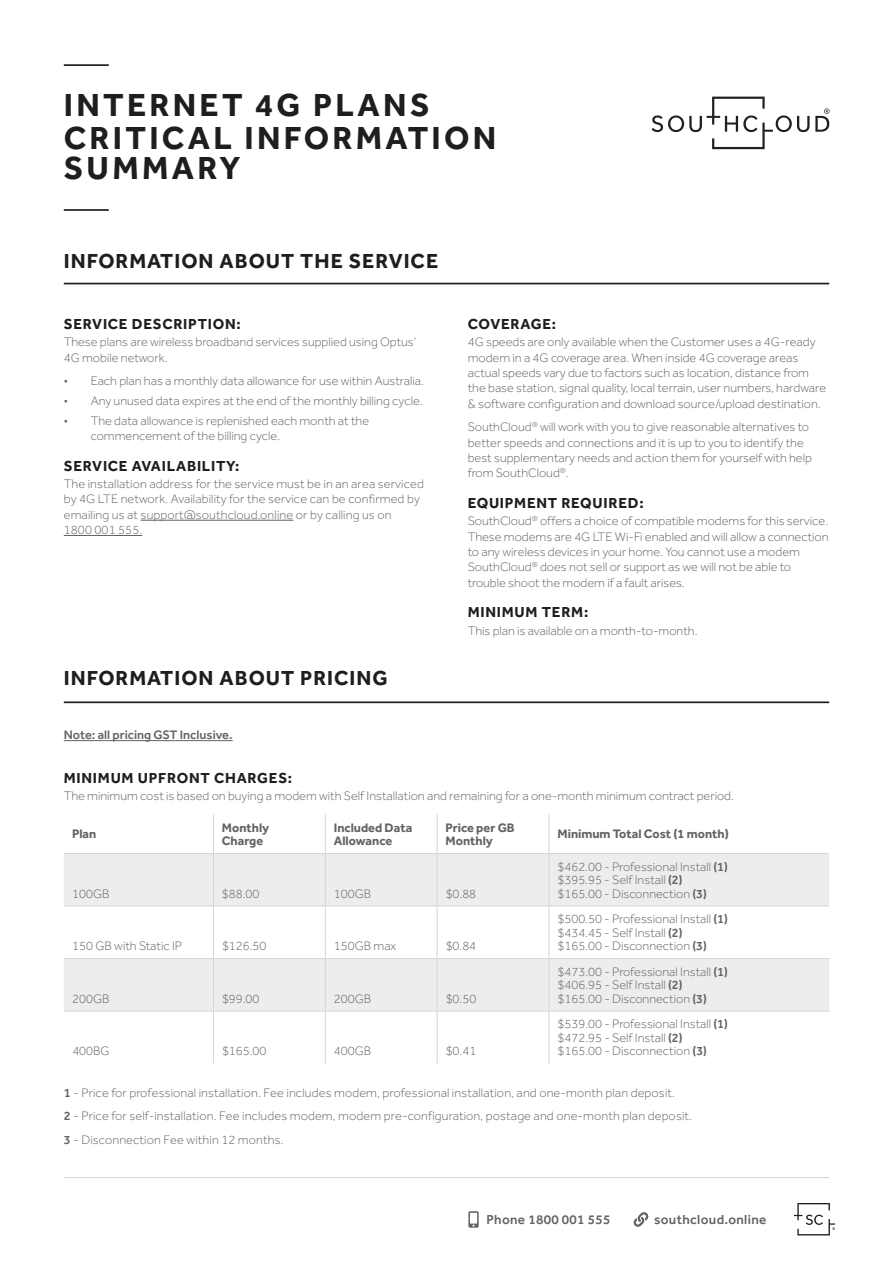
<style>
.page{position:relative;width:893px;height:1263px;background:#fff}
.page>*{position:absolute;margin:0;border:0;box-sizing:border-box;transform-origin:0 0}
.t1{font:700 33px/31.3px "Effra";letter-spacing:.1em;color:#201d1e}
.t2{font:700 21px "Effra";letter-spacing:.05em;color:#201d1e}
.t3{font:700 15px "Effra";letter-spacing:.05em;color:#201d1e}
.t4{font:500 13.5px "Effra";letter-spacing:.025em;color:#636366}
.t5{font:300 12.75px/15.3px "Effra";color:#636366}
.t6{font:700 12.75px/13.5px "Effra";color:#636366}
.t7{font:500 12.75px "Effra";color:#636366}
.s1{font-weight:500}
</style>
<div class="page">
<hr style="left:141px;top:520px;width:152px;height:1px;background:#636366">
<hr style="left:64px;top:535px;width:78px;height:1px;background:#636366">
<svg style="left:652px;top:97px;width:177px;height:52px"></svg>
<hr style="left:64px;top:64px;width:45px;height:2px;background:#201d1e">
<hr style="left:64px;top:209px;width:45px;height:2px;background:#201d1e">
<hr style="left:64px;top:283px;width:765px;height:1px;background:#201d1e">
<hr style="left:64px;top:740px;width:169px;height:1px;background:#636366">
<div style="left:64px;top:854px;width:765px;height:52px;background:#ededee"></div>
<div style="left:64px;top:959px;width:765px;height:52px;background:#ededee"></div>
<hr style="left:213px;top:814px;width:1px;height:39px;background:#d4d5d7">
<hr style="left:325px;top:814px;width:1px;height:39px;background:#d4d5d7">
<hr style="left:437px;top:814px;width:1px;height:39px;background:#d4d5d7">
<hr style="left:549px;top:814px;width:1px;height:39px;background:#d4d5d7">
<hr style="left:64px;top:853px;width:149px;height:1px;background:#d4d5d7">
<hr style="left:213px;top:853px;width:112px;height:1px;background:#d4d5d7">
<hr style="left:213px;top:854px;width:1px;height:52px;background:#d4d5d7">
<hr style="left:325px;top:853px;width:112px;height:1px;background:#d4d5d7">
<hr style="left:325px;top:854px;width:1px;height:52px;background:#d4d5d7">
<hr style="left:437px;top:853px;width:112px;height:1px;background:#d4d5d7">
<hr style="left:437px;top:854px;width:1px;height:52px;background:#d4d5d7">
<hr style="left:549px;top:853px;width:280px;height:1px;background:#d4d5d7">
<hr style="left:549px;top:854px;width:1px;height:52px;background:#d4d5d7">
<hr style="left:64px;top:906px;width:149px;height:1px;background:#d4d5d7">
<hr style="left:213px;top:906px;width:112px;height:1px;background:#d4d5d7">
<hr style="left:213px;top:906px;width:1px;height:52px;background:#d4d5d7">
<hr style="left:325px;top:906px;width:112px;height:1px;background:#d4d5d7">
<hr style="left:325px;top:906px;width:1px;height:52px;background:#d4d5d7">
<hr style="left:437px;top:906px;width:112px;height:1px;background:#d4d5d7">
<hr style="left:437px;top:906px;width:1px;height:52px;background:#d4d5d7">
<hr style="left:549px;top:906px;width:280px;height:1px;background:#d4d5d7">
<hr style="left:549px;top:906px;width:1px;height:52px;background:#d4d5d7">
<hr style="left:64px;top:958px;width:149px;height:1px;background:#d4d5d7">
<hr style="left:213px;top:958px;width:112px;height:1px;background:#d4d5d7">
<hr style="left:213px;top:959px;width:1px;height:52px;background:#d4d5d7">
<hr style="left:325px;top:958px;width:112px;height:1px;background:#d4d5d7">
<hr style="left:325px;top:959px;width:1px;height:52px;background:#d4d5d7">
<hr style="left:437px;top:958px;width:112px;height:1px;background:#d4d5d7">
<hr style="left:437px;top:959px;width:1px;height:52px;background:#d4d5d7">
<hr style="left:549px;top:958px;width:280px;height:1px;background:#d4d5d7">
<hr style="left:549px;top:959px;width:1px;height:52px;background:#d4d5d7">
<hr style="left:64px;top:1011px;width:149px;height:1px;background:#d4d5d7">
<hr style="left:213px;top:1011px;width:112px;height:1px;background:#d4d5d7">
<hr style="left:213px;top:1011px;width:1px;height:52px;background:#d4d5d7">
<hr style="left:325px;top:1011px;width:112px;height:1px;background:#d4d5d7">
<hr style="left:325px;top:1011px;width:1px;height:52px;background:#d4d5d7">
<hr style="left:437px;top:1011px;width:112px;height:1px;background:#d4d5d7">
<hr style="left:437px;top:1011px;width:1px;height:52px;background:#d4d5d7">
<hr style="left:549px;top:1011px;width:280px;height:1px;background:#d4d5d7">
<hr style="left:549px;top:1011px;width:1px;height:52px;background:#d4d5d7">
<hr style="left:64px;top:701px;width:765px;height:2px;background:#201d1e">
<svg style="left:468px;top:1211px;width:11px;height:17px"></svg>
<svg style="left:634px;top:1212px;width:14px;height:15px"></svg>
<svg style="left:794px;top:1203px;width:41px;height:32px"></svg>
<hr style="left:64px;top:1177px;width:765px;height:1px;background:#d4d5d7">
<h1 class="t1" style="left:64px;top:89px;width:434px">INTERNET 4G PLANS<br>CRITICAL INFORMATION<br>SUMMARY</h1>
<h2 class="t2" style="left:64px;top:248px;width:376px">INFORMATION ABOUT THE SERVICE</h2>
<p class="t3" style="left:64px;top:315px;width:179px">SERVICE DESCRIPTION:</p>
<p class="t5" style="left:64px;top:334px;width:354px">These plans are wireless broadband services supplied using Optus’<br>4G mobile network.</p>
<p class="t5" style="left:64px;top:373px;width:362px">• Each plan has a monthly data allowance for use within Australia.</p>
<p class="t5" style="left:64px;top:393px;width:360px">• Any unused data expires at the end of the monthly billing cycle.</p>
<p class="t5" style="left:91px;top:413px;width:280px;text-indent:-27px">• The data allowance is replenished each month at the commencement of the billing cycle.</p>
<p class="t3" style="left:64px;top:456px;width:177px">SERVICE AVAILABILITY:</p>
<p class="t5" style="left:64px;top:476px;width:362px">The installation address for the service must be in an area serviced by 4G LTE network. Availability for the service can be confirmed by emailing us at support@southcloud.online or by calling us on<br>1800 001 555.</p>
<h2 class="t2" style="left:64px;top:665px;width:325px">INFORMATION ABOUT PRICING</h2>
<p class="t3" style="left:468px;top:315px;width:90px">COVERAGE:</p>
<p class="t5" style="left:468px;top:334px;width:360px">4G speeds are only available when the Customer uses a 4G-ready modem in a 4G coverage area. When inside 4G coverage areas actual speeds vary due to factors such as location, distance from the base station, signal quality, local terrain, user numbers, hardware &amp; software configuration and download source/upload destination.</p>
<p class="t5" style="left:468px;top:419px;width:346px">SouthCloud<sup>®</sup> will work with you to give reasonable alternatives to better speeds and connections and it is up to you to identify the best supplementary needs and action them for yourself with help from SouthCloud<sup>®</sup>.</p>
<p class="t3" style="left:468px;top:494px;width:177px">EQUIPMENT REQUIRED:</p>
<p class="t5" style="left:468px;top:513px;width:362px">SouthCloud<sup>®</sup> offers a choice of compatible modems for this service.<br>These modems are 4G LTE Wi-Fi enabled and will allow a connection to any wireless devices in your home. You cannot use a modem SouthCloud<sup>®</sup> does not sell or support as we will not be able to trouble shoot the modem if a fault arises.</p>
<p class="t3" style="left:468px;top:603px;width:122px">MINIMUM TERM:</p>
<p class="t5" style="left:468px;top:623px;width:231px">This plan is available on a month-to-month.</p>
<p class="t7" style="left:64px;top:727px;width:170px">Note: all pricing GST Inclusive.</p>
<p class="t3" style="left:64px;top:768px;width:230px">MINIMUM UPFRONT CHARGES:</p>
<p class="t5" style="left:64px;top:788px;width:672px">The minimum cost is based on buying a modem with Self Installation and remaining for a one-month minimum contract period.</p>
<p class="t6" style="left:72px;top:827px;width:26px">Plan</p>
<p class="t6" style="left:222px;top:820px;width:49px">Monthly<br>Charge</p>
<p class="t6" style="left:334px;top:820px;width:80px">Included Data<br>Allowance</p>
<p class="t6" style="left:446px;top:820px;width:71px">Price per GB<br>Monthly</p>
<p class="t6" style="left:557px;top:827px;width:173px">Minimum Total Cost (1 month)</p>
<p class="t5" style="left:72px;top:886px;width:39px">100GB</p>
<p class="t5" style="left:222px;top:886px;width:39px">$88.00</p>
<p class="t5" style="left:334px;top:886px;width:39px">100GB</p>
<p class="t5" style="left:446px;top:886px;width:32px">$0.88</p>
<p class="t5" style="left:72px;top:938px;width:111px">150 GB with Static IP</p>
<p class="t5" style="left:222px;top:938px;width:46px">$126.50</p>
<p class="t5" style="left:334px;top:938px;width:64px">150GB max</p>
<p class="t5" style="left:446px;top:938px;width:32px">$0.84</p>
<p class="t5" style="left:72px;top:991px;width:39px">200GB</p>
<p class="t5" style="left:222px;top:991px;width:39px">$99.00</p>
<p class="t5" style="left:334px;top:991px;width:39px">200GB</p>
<p class="t5" style="left:446px;top:991px;width:32px">$0.50</p>
<p class="t5" style="left:557px;top:859px;width:172px;line-height:13.5px">$462.00 - Professional Install <span class="s1">(1) </span>$395.95 - Self Install <span class="s1">(2) </span>$165.00 - Disconnection <span class="s1">(3)</span></p>
<p class="t5" style="left:557px;top:912px;width:172px;line-height:13.5px">$500.50 - Professional Install <span class="s1">(1) </span>$434.45 - Self Install <span class="s1">(2) </span>$165.00 - Disconnection <span class="s1">(3)</span></p>
<p class="t5" style="left:557px;top:964px;width:172px;line-height:13.5px">$473.00 - Professional Install <span class="s1">(1) </span>$406.95 - Self Install <span class="s1">(2) </span>$165.00 - Disconnection <span class="s1">(3)</span></p>
<p class="t5" style="left:557px;top:1017px;width:172px;line-height:13.5px">$539.00 - Professional Install <span class="s1">(1) </span>$472.95 - Self Install <span class="s1">(2) </span>$165.00 - Disconnection <span class="s1">(3)</span></p>
<p class="t5" style="left:64px;top:1080px;width:630px;line-height:23.9px"><span class="s1">1</span> - Price for professional installation. Fee includes modem, professional installation, and one-month plan deposit.<br><span class="s1">2</span> - Price for self-installation. Fee includes modem, modem pre-configuration, postage and one-month plan deposit.<br><span class="s1">3</span> - Disconnection Fee within 12 months.</p>
<p class="t5" style="left:72px;top:1043px;width:39px">400BG</p>
<p class="t5" style="left:222px;top:1043px;width:46px">$165.00</p>
<p class="t5" style="left:334px;top:1043px;width:39px">400GB</p>
<p class="t5" style="left:446px;top:1043px;width:32px">$0.41</p>
<p class="t4" style="left:487px;top:1212px;width:125px">Phone 1800 001 555</p>
<p class="t4" style="left:654px;top:1212px;width:114px">southcloud.online</p>
</div>
